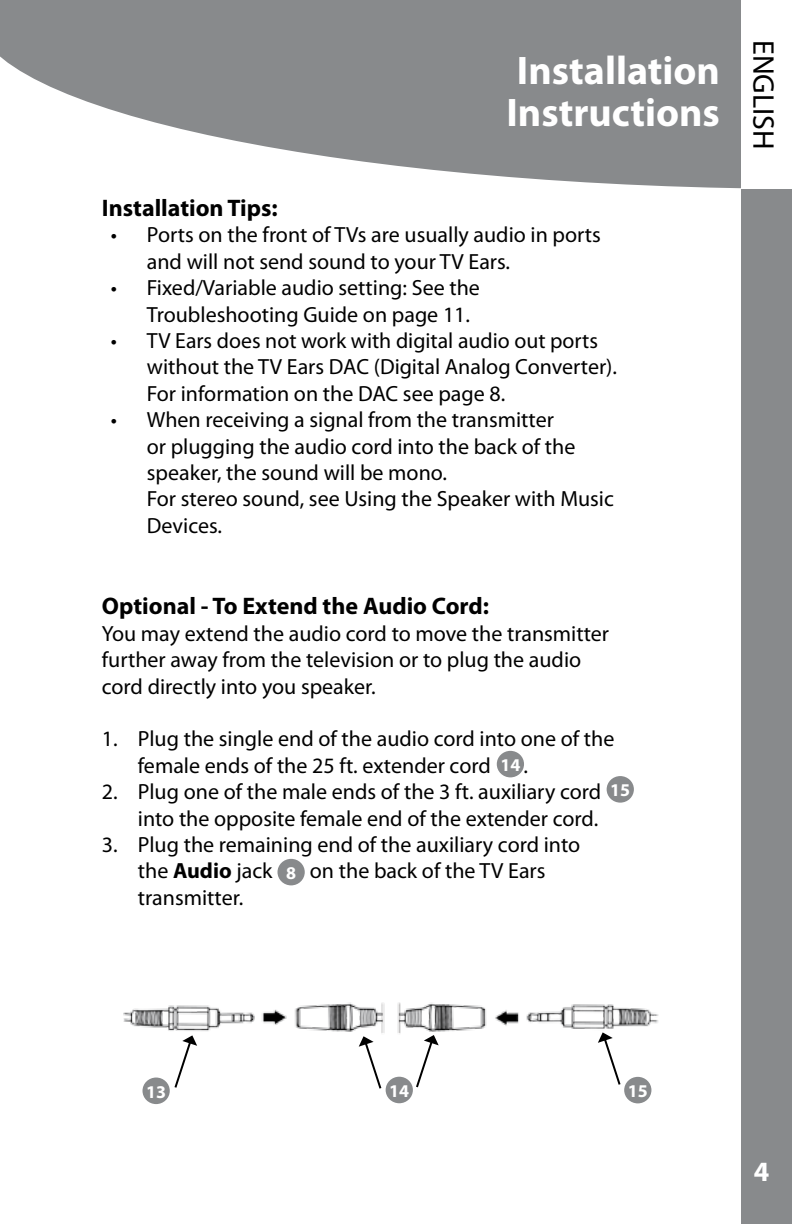
<style>
.page{position:relative;width:792px;height:1224px;background:#fff}
.page>*{position:absolute;margin:0;border:0;box-sizing:border-box;transform-origin:0 0}
.t1{font:700 40px/42px "Myriad Pro";color:#fff}
.t2{font:30px "Myriad Pro";color:#000}
.t3{font:700 28px "Myriad Pro";color:#fff}
.t4{font:700 24px "Myriad Pro";color:#000}
.t5{font:22px/26.4px "Myriad Pro";color:#000}
.t6{font:700 18px "Myriad Pro";color:#fff}
.s1{font-weight:700}
</style>
<div class="page">
<svg style="left:0;top:0;width:741px;height:189px;fill:#888a8c"></svg>
<div style="left:741px;top:0;width:51px;height:1224px;background:#888a8c"></div>
<div style="left:741px;top:0;width:51px;height:189px;background:#fff"></div>
<div style="left:497px;top:751px;width:27px;height:26px;background:#888a8c;border-radius:50%"></div>
<div style="left:607px;top:776px;width:27px;height:27px;background:#888a8c;border-radius:50%"></div>
<div style="left:278px;top:859px;width:27px;height:26px;background:#888a8c;border-radius:50%"></div>
<img style="left:123px;top:1002px;width:536px;height:45px">
<div style="left:143px;top:1078px;width:27px;height:26px;background:#888a8c;border-radius:50%"></div>
<div style="left:386px;top:1077px;width:27px;height:26px;background:#888a8c;border-radius:50%"></div>
<div style="left:624px;top:1077px;width:27px;height:26px;background:#888a8c;border-radius:50%"></div>
<svg style="left:173px;top:1035px;width:24px;height:53px"></svg>
<svg style="left:598px;top:1032px;width:24px;height:53px"></svg>
<svg style="left:414px;top:1035px;width:25px;height:53px"></svg>
<svg style="left:359px;top:1036px;width:24px;height:53px"></svg>
<h1 class="t1" style="left:506px;top:48px;width:215px">Installation<br>Instructions</h1>
<p class="t4" style="left:102px;top:192px;width:177px">Installation Tips:</p>
<p class="t5" style="left:147px;top:222px;width:456px;text-indent:-36px">• Ports on the front of TVs are usually audio in ports and will not send sound to your TV Ears.</p>
<p class="t5" style="left:147px;top:274px;width:335px;text-indent:-36px">• Fixed/Variable audio setting: See the<br>Troubleshooting Guide on page 11.</p>
<p class="t5" style="left:147px;top:327px;width:472px;text-indent:-36px">• TV Ears does not work with digital audio out ports without the TV Ears DAC (Digital Analog Converter).<br>For information on the DAC see page 8.</p>
<p class="t5" style="left:147px;top:406px;width:469px;text-indent:-36px">• When receiving a signal from the transmitter<br>or plugging the audio cord into the back of the speaker, the sound will be mono.<br>For stereo sound, see Using the Speaker with Music Devices.</p>
<p class="t4" style="left:102px;top:591px;width:389px">Optional - To Extend the Audio Cord:</p>
<p class="t5" style="left:102px;top:620px;width:509px">You may extend the audio cord to move the transmitter further away from the television or to plug the audio cord directly into you speaker.</p>
<p class="t5" style="left:138px;top:726px;width:478px;text-indent:-36px">1. Plug the single end of the audio cord into one of the female ends of the 25 ft. extender cord</p>
<p class="t5" style="left:523px;top:752px;width:6px">.</p>
<p class="t5" style="left:102px;top:778px;width:501px;text-align:right">2. Plug one of the male ends of the 3 ft. auxiliary cord into the opposite female end of the extender cord.</p>
<p class="t5" style="left:138px;top:831px;width:444px;text-indent:-36px">3. Plug the remaining end of the auxiliary cord into the <span class="s1">Audio</span> jack</p>
<p class="t6" style="left:500px;top:753px;width:21px">14</p>
<p class="t6" style="left:610px;top:778px;width:21px">15</p>
<p class="t5" style="left:310px;top:858px;width:237px">on the back of the TV Ears</p>
<p class="t6" style="left:286px;top:861px;width:11px">8</p>
<p class="t5" style="left:138px;top:884px;width:107px">transmitter.</p>
<h2 class="t2" style="left:782px;top:40px;width:111px;rotate:90deg">ENGLISH</h2>
<p class="t6" style="left:146px;top:1080px;width:21px">13</p>
<p class="t6" style="left:389px;top:1079px;width:21px">14</p>
<p class="t6" style="left:628px;top:1079px;width:21px">15</p>
<p class="t3" style="left:754px;top:1153px;width:17px">4</p>
</div>
